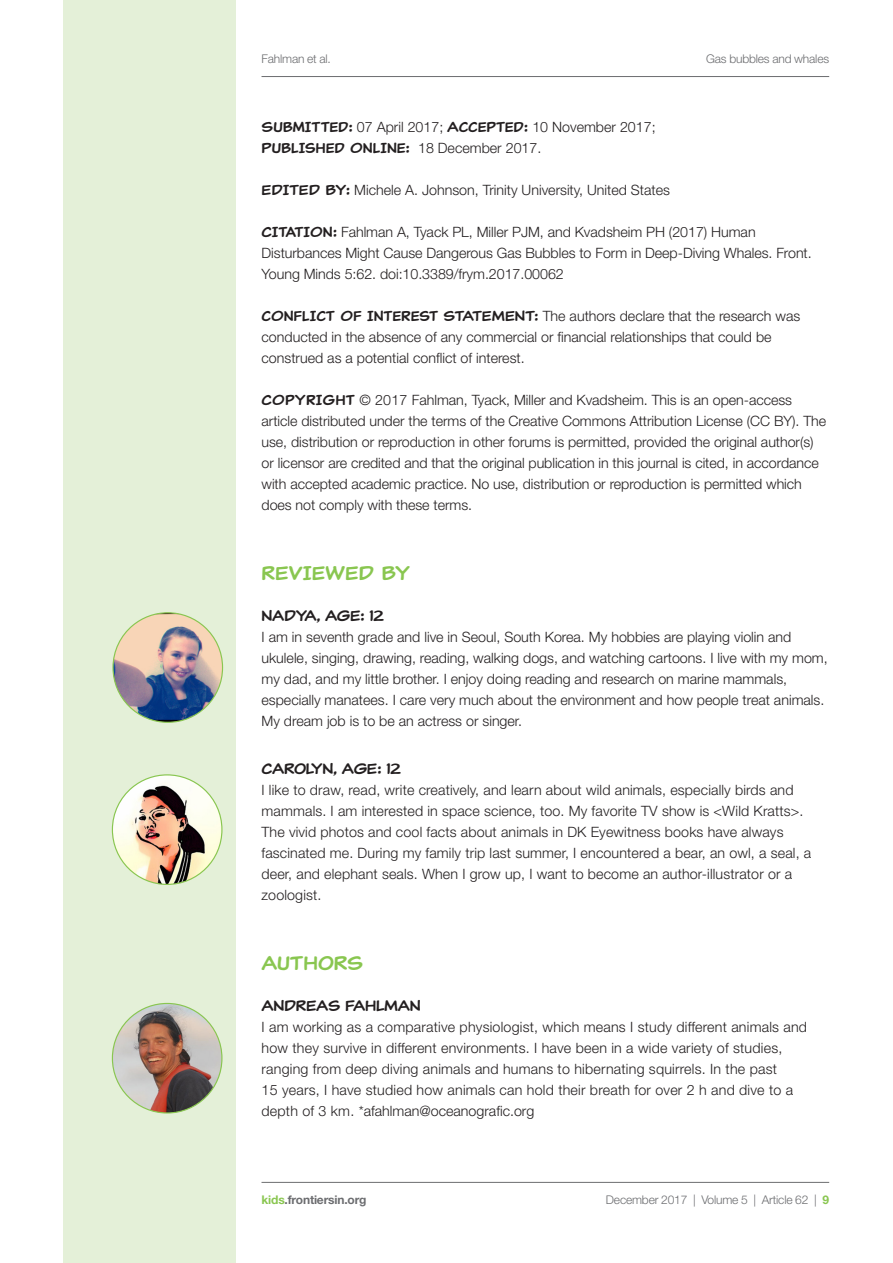
<style>
.page{position:relative;width:893px;height:1263px;background:#fff}
.page>*{position:absolute;margin:0;border:0;box-sizing:border-box;transform-origin:0 0}
.t1{font:19.5px "Classic Comic";color:#89c650}
.t2{font:15px "Classic Comic";letter-spacing:-.02em;color:#231f20}
.t3{font:300 14.25px/21px "Helvetica Neue LT Std";color:#231f20}
.t4{font:14.25px "Classic Comic";color:#231f20}
.t5{font:300 12px "Helvetica Neue LT Std";letter-spacing:-.015em;color:#6c6d70}
.t6{font:700 12px "Helvetica Neue LT Std";letter-spacing:-.015em;color:#6c6d70}
.s1{font-family:"Classic Comic";font-weight:400}
.s2{font-family:"Helvetica Neue LT Std";font-weight:300}
.s3{color:#89c650}
.s4{font-weight:700;color:#89c650}
</style>
<div class="page">
<div style="left:64px;top:0;width:172px;height:1263px;background:#e4f0d8"></div>
<hr style="left:261px;top:76px;width:568px;height:1px;background:#6c6d70">
<hr style="left:261px;top:1182px;width:568px;height:1px;background:#6c6d70">
<svg style="left:112px;top:612px;width:112px;height:111px"></svg>
<svg style="left:111px;top:774px;width:112px;height:111px"></svg>
<img style="left:111px;top:1002px;width:112px;height:112px">
<p class="t5" style="left:261px;top:51px;width:71px">Fahlman et al.</p>
<p class="t5" style="left:706px;top:51px;width:125px">Gas bubbles and whales</p>
<p class="t3" style="left:262px;top:116px;width:396px"><span class="s1">SUBMITTED:</span> 07 April 2017; <span class="s1">ACCEPTED:</span> 10 November 2017;</p>
<p class="t4" style="left:262px;top:138px;width:281px">PUBLISHED ONLINE: <span class="s2">18 December 2017.</span></p>
<p class="t3" style="left:262px;top:179px;width:410px"><span class="s1">EDITED BY:</span> Michele A. Johnson, Trinity University, United States</p>
<p class="t3" style="left:262px;top:221px;width:552px"><span class="s1">CITATION:</span> Fahlman A, Tyack PL, Miller PJM, and Kvadsheim PH (2017) Human<br>Disturbances Might Cause Dangerous Gas Bubbles to Form in Deep-Diving Whales. Front.<br>Young Minds 5:62. doi:10.3389/frym.2017.00062</p>
<p class="t3" style="left:262px;top:305px;width:540px"><span class="s1">CONFLICT OF INTEREST STATEMENT:</span> The authors declare that the research was conducted in the absence of any commercial or financial relationships that could be construed as a potential conflict of interest.</p>
<p class="t3" style="left:262px;top:389px;width:566px"><span class="s1">COPYRIGHT</span> © 2017 Fahlman, Tyack, Miller and Kvadsheim. This is an open-access article distributed under the terms of the Creative Commons Attribution License (CC BY). The use, distribution or reproduction in other forums is permitted, provided the original author(s) or licensor are credited and that the original publication in this journal is cited, in accordance with accepted academic practice. No use, distribution or reproduction is permitted which does not comply with these terms.</p>
<h1 class="t1" style="left:262px;top:561px;width:150px">REVIEWED BY</h1>
<p class="t2" style="left:262px;top:606px;width:124px">NADYA, AGE: 12</p>
<p class="t3" style="left:262px;top:626px;width:568px">I am in seventh grade and live in Seoul, South Korea. My hobbies are playing violin and ukulele, singing, drawing, reading, walking dogs, and watching cartoons. I live with my mom, my dad, and my little brother. I enjoy doing reading and research on marine mammals, especially manatees. I care very much about the environment and how people treat animals.<br>My dream job is to be an actress or singer.</p>
<p class="t2" style="left:262px;top:759px;width:141px">CAROLYN, AGE: 12</p>
<p class="t3" style="left:262px;top:779px;width:551px">I like to draw, read, write creatively, and learn about wild animals, especially birds and mammals. I am interested in space science, too. My favorite TV show is &lt;Wild Kratts&gt;.<br>The vivid photos and cool facts about animals in DK Eyewitness books have always fascinated me. During my family trip last summer, I encountered a bear, an owl, a seal, a deer, and elephant seals. When I grow up, I want to become an author-illustrator or a zoologist.</p>
<h1 class="t1" style="left:262px;top:951px;width:103px">AUTHORS</h1>
<p class="t2" style="left:262px;top:996px;width:161px">ANDREAS FAHLMAN</p>
<p class="t3" style="left:262px;top:1016px;width:547px">I am working as a comparative physiologist, which means I study different animals and how they survive in different environments. I have been in a wide variety of studies, ranging from deep diving animals and humans to hibernating squirrels. In the past<br>15 years, I have studied how animals can hold their breath for over 2 h and dive to a depth of 3 km. *afahlman@oceanografic.org</p>
<p class="t6" style="left:261px;top:1192px;width:107px"><span class="s3">kids</span>.frontiersin.org</p>
<p class="t5" style="left:606px;top:1192px;width:225px">December 2017 | Volume 5 | Article 62 | <span class="s4">9</span></p>
</div>
